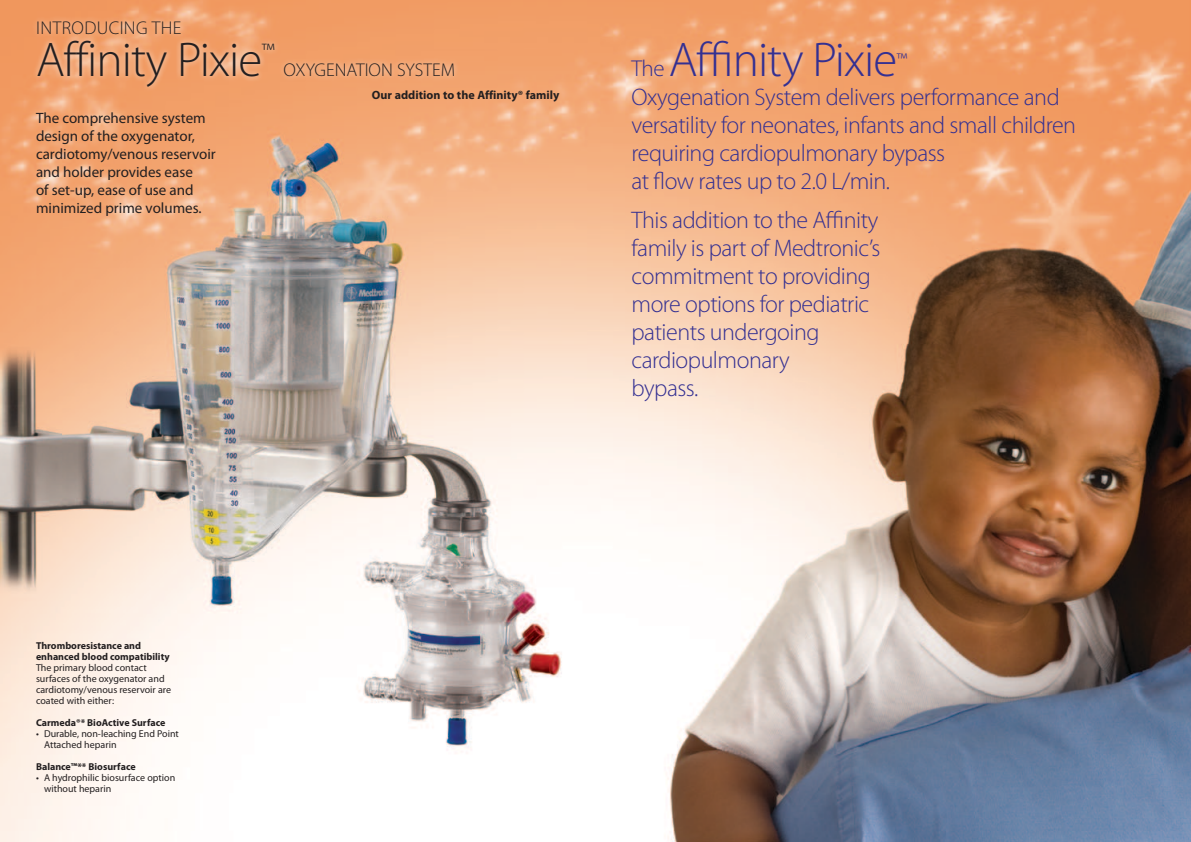
<style>
.page{position:relative;width:1191px;height:842px;background:#fff}
.page>*{position:absolute;margin:0;border:0;box-sizing:border-box;transform-origin:0 0}
.t1{font:300 49px "Myriad Pro";letter-spacing:-.02em;color:#343092}
.t2{font:300 49px "Myriad Pro";letter-spacing:-.02em;color:#231f20}
.t3{font:300 24px/28px "Myriad Pro";letter-spacing:-.02em;color:#343092}
.t4{font:300 18.6px "Myriad Pro";color:#343092}
.t5{font:300 18.5px "Myriad Pro";color:#231f20}
.t6{font:300 18.5px "Myriad Pro";letter-spacing:.02em;color:#231f20}
.t7{font:15px/18px "Myriad Pro";color:#231f20}
.t8{font:700 12px "Myriad Pro";color:#231f20}
.t9{font:10px/11px "Myriad Pro";color:#231f20}
.t10{font:700 10px/11px "Myriad Pro";color:#231f20}
.s1{font-size:23px}
</style>
<div class="page">
<img style="left:0;top:0;width:1191px;height:842px">
<div style="left:31px;top:15px;width:429px;height:77px;background:#fff;opacity:.75"></div>
<p class="t6" style="left:36px;top:18px;width:147px">I ntroducing the</p>
<h1 class="t2" style="left:36px;top:32px;width:240px">Affinity Pixie<sup>™</sup></h1>
<p class="t7" style="left:36px;top:110px;width:181px">The comprehensive system design of the oxygenator, cardiotomy/venous reservoir and holder provides ease<br>of set-up, ease of use and minimized prime volumes.</p>
<p class="t5" style="left:283px;top:59px;width:173px">Oxygenation System</p>
<p class="t8" style="left:372px;top:88px;width:189px">Our addition to the Affinity® family</p>
<h1 class="t1" style="left:631px;top:33px;width:267px"><span class="s1">The</span> Affinity Pixie</h1>
<p class="t4" style="left:896px;top:49px;width:13px">™</p>
<p class="t3" style="left:631px;top:84px;width:446px">Oxygenation System delivers performance and versatility for neonates, infants and small children requiring cardiopulmonary bypass<br>at flow rates up to 2.0 L/min.</p>
<p class="t3" style="left:631px;top:207px;width:250px">This addition to the Affinity family is part of Medtronic’s commitment to providing more options for pediatric patients undergoing cardiopulmonary<br>bypass.</p>
<p class="t10" style="left:36px;top:640px;width:135px">Thromboresistance and enhanced blood compatibility</p>
<p class="t9" style="left:36px;top:662px;width:136px">The primary blood contact surfaces of the oxygenator and cardiotomy/venous reservoir are coated with either:</p>
<p class="t10" style="left:36px;top:717px;width:131px">Carmeda®* BioActive Surface</p>
<p class="t9" style="left:44px;top:728px;width:136px;text-indent:-8px">• Durable, non-leaching End Point<br>Attached heparin</p>
<p class="t10" style="left:36px;top:761px;width:101px">Balance™** Biosurface</p>
<p class="t9" style="left:44px;top:772px;width:133px;text-indent:-8px">• A hydrophilic biosurface option without heparin</p>
</div>
